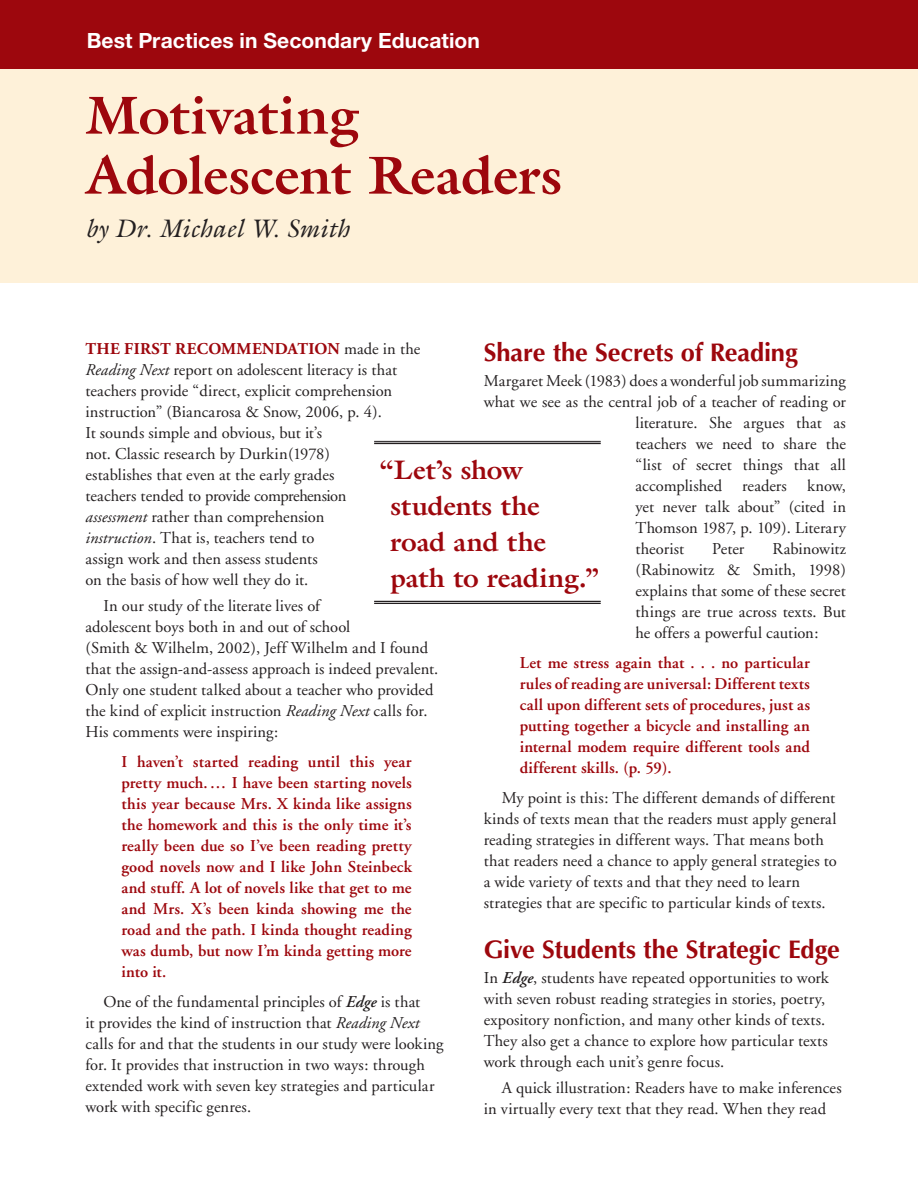
<style>
.page{position:relative;width:918px;height:1188px;background:#fff}
.page>*{position:absolute;margin:0;border:0;box-sizing:border-box;transform-origin:0 0}
.t1{font:700 54px/60px "Galliard";letter-spacing:-.005em;color:#9d070d}
.t2{font:700 27px/36px "Galliard";letter-spacing:-.01em;color:#9d070d}
.t3{font:700 25.5px "Optima";letter-spacing:-.005em;color:#9d070d}
.t4{font:italic 25.5px "Galliard";letter-spacing:.01em;color:#231f20}
.t5{font:700 21px "Helvetica Neue";letter-spacing:.005em;color:#fff}
.t6{font:16.5px/21px "Adobe Garamond";letter-spacing:.005em;color:#231f20}
.t7{font:600 16.5px/21px "Adobe Garamond";letter-spacing:.005em;color:#9d070d;text-align:justify}
.s1{font-weight:700;color:#9d070d}
.s2{font-style:italic}
.s3{font-weight:600;font-style:italic}
</style>
<div class="page">
<div style="left:0;top:0;width:918px;height:284px;background:#fef1d9"></div>
<div style="left:0;top:0;width:918px;height:69px;background:#9d070d"></div>
<hr style="left:374px;top:441px;width:227px;height:1px;background:#231f20">
<hr style="left:374px;top:443px;width:227px;height:1px;background:#231f20">
<hr style="left:374px;top:601px;width:227px;height:1px;background:#231f20">
<hr style="left:374px;top:603px;width:227px;height:1px;background:#231f20">
<p class="t5" style="left:87px;top:27px;width:395px">Best Practices in Secondary Education</p>
<h1 class="t1" style="left:86px;top:85px;width:478px">Motivating<br>Adolescent Readers</h1>
<h3 class="t4" style="left:86px;top:213px;width:265px">by Dr. Michael W. Smith</h3>
<h3 class="t3" style="left:484px;top:337px;width:316px">Share the Secrets of Reading</h3>
<p class="t6" style="left:484px;top:371px;width:364px">Margaret Meek (1983) does a wonderful job summarizing</p>
<p class="t6" style="left:484px;top:392px;width:364px">what we see as the central job of a teacher of reading or</p>
<p class="t6" style="left:636px;top:413px;width:212px">literature. She argues that as</p>
<p class="t6" style="left:636px;top:434px;width:212px">teachers we need to share the</p>
<p class="t6" style="left:636px;top:455px;width:212px">“list of secret things that all</p>
<p class="t6" style="left:636px;top:476px;width:212px">accomplished readers know,</p>
<p class="t6" style="left:636px;top:497px;width:212px">yet never talk about” (cited in</p>
<p class="t6" style="left:636px;top:518px;width:212px">Thomson 1987, p. 109). Literary</p>
<p class="t6" style="left:636px;top:539px;width:50px">theorist</p>
<p class="t6" style="left:712px;top:539px;width:34px">Peter</p>
<p class="t6" style="left:86px;top:339px;width:336px"><span class="s1">THE FIRST RECOMMENDATION</span> made in the <span class="s2">Reading Next</span> report on adolescent literacy is that teachers provide “direct, explicit comprehension instruction” (Biancarosa &amp; Snow, 2006, p. 4).<br>It sounds simple and obvious, but it’s<br>not. Classic research by Durkin(1978)<br>establishes that even at the early grades<br>teachers tended to provide comprehension<br><span class="s2">assessment</span> rather than comprehension<br><span class="s2">instruction</span>. That is, teachers tend to<br>assign work and then assess students<br>on the basis of how well they do it.</p>
<p class="t6" style="left:86px;top:595px;width:354px;text-indent:18px">In our study of the literate lives of<br>adolescent boys both in and out of school<br>(Smith &amp; Wilhelm, 2002), Jeff Wilhelm and I found that the assign-and-assess approach is indeed prevalent.<br>Only one student talked about a teacher who provided the kind of explicit instruction <span class="s2">Reading Next</span> calls for.<br>His comments were inspiring:</p>
<p class="t7" style="left:122px;top:751px;width:292px">I haven’t started reading until this year pretty much.… I have been starting novels this year because Mrs. X kinda like assigns the homework and this is the only time it’s really been due so I’ve been reading pretty good novels now and I like John Steinbeck and stuff. A lot of novels like that get to me and Mrs. X’s been kinda showing me the road and the path. I kinda thought reading was dumb, but now I’m kinda getting more into it.</p>
<p class="t6" style="left:86px;top:991px;width:360px;text-indent:18px">One of the fundamental principles of <span class="s3">Edge</span> is that<br>it provides the kind of instruction that <span class="s2">Reading Next </span>calls for and that the students in our study were looking for. It provides that instruction in two ways: through extended work with seven key strategies and particular work with specific genres.</p>
<h2 class="t2" style="left:390px;top:452px;width:211px;text-indent:-11px">“Let’s show students the road and the path to reading.”</h2>
<p class="t6" style="left:636px;top:539px;width:212px;text-align:justify;text-indent:137px">Rabinowitz (Rabinowitz &amp; Smith, 1998) explains that some of these secret things are true across texts. But he offers a powerful caution:</p>
<p class="t7" style="left:520px;top:653px;width:292px">Let me stress again that . . . no particular rules of reading are universal: Different texts call upon different sets of procedures, just as putting together a bicycle and installing an internal modem require different tools and different skills. (p. 59).</p>
<p class="t6" style="left:484px;top:788px;width:355px;text-indent:18px">My point is this: The different demands of different kinds of texts mean that the readers must apply general reading strategies in different ways. That means both that readers need a chance to apply general strategies to a wide variety of texts and that they need to learn strategies that are specific to particular kinds of texts.</p>
<h3 class="t3" style="left:484px;top:934px;width:358px">Give Students the Strategic Edge</h3>
<p class="t6" style="left:484px;top:968px;width:347px">In <span class="s3">Edge</span>, students have repeated opportunities to work with seven robust reading strategies in stories, poetry, expository nonfiction, and many other kinds of texts.<br>They also get a chance to explore how particular texts work through each unit’s genre focus.</p>
<p class="t6" style="left:484px;top:1077px;width:359px;text-indent:18px">A quick illustration: Readers have to make inferences in virtually every text that they read. When they read</p>
</div>
